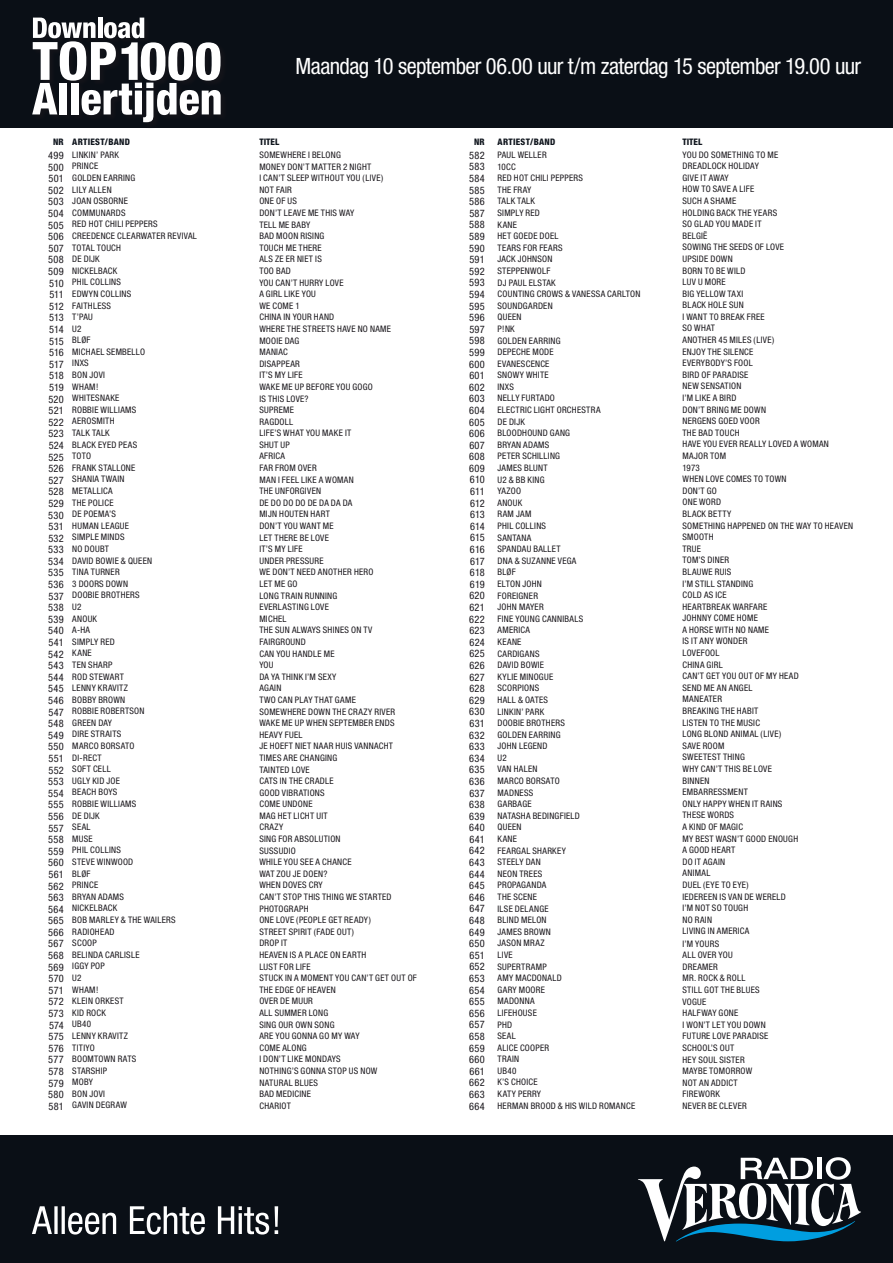
<style>
.page{position:relative;width:893px;height:1263px;background:#fff}
.page>*{position:absolute;margin:0;border:0;box-sizing:border-box;transform-origin:0 0}
.t1{font:condensed 22.5px "Helvetica Neue";letter-spacing:-.03em;color:#fff}
.t2{font:condensed 10.35px/11.6px "Helvetica Neue";letter-spacing:.03em;color:#1a171c;text-align:justify}
.t3{font:condensed 9px/11.6px "Helvetica Neue";letter-spacing:.03em;color:#1a171c}
.t4{font:800 condensed 9px "Helvetica Neue";letter-spacing:.03em;color:#0f151d}
</style>
<div class="page">
<div style="left:0;top:0;width:893px;height:128px;background:#0a0f16"></div>
<div style="left:0;top:1135px;width:893px;height:128px;background:#0a0f16"></div>
<svg style="left:638px;top:1157px;width:223px;height:84px"></svg>
<div style="left:32px;top:18px;width:195px;height:111px;background:#0a0f16"></div>
<svg style="left:32px;top:18px;width:189px;height:104px"></svg>
<svg style="left:32px;top:1206px;width:246px;height:28px"></svg>
<h1 class="t1" style="left:295px;top:53px;width:567px">Maandag 10 september 06.00 uur t/m zaterdag 15 september 19.00 uur</h1>
<p class="t4" style="left:53px;top:136px;width:78px">NR ARTIEST/BAND</p>
<p class="t4" style="left:259px;top:136px;width:21px">Titel</p>
<p class="t4" style="left:474px;top:136px;width:12px">NR</p>
<p class="t4" style="left:497px;top:136px;width:59px">ARTIEST/BAND</p>
<p class="t4" style="left:682px;top:136px;width:21px">Titel</p>
<p class="t2" style="left:48px;top:150px;width:17px">499<br>500<br>501<br>502<br>503<br>504<br>505<br>506<br>507<br>508<br>509<br>510<br>511<br>512<br>513<br>514<br>515<br>516<br>517<br>518<br>519<br>520<br>521<br>522<br>523<br>524<br>525<br>526<br>527<br>528<br>529<br>530<br>531<br>532<br>533<br>534<br>535<br>536<br>537<br>538<br>539<br>540<br>541<br>542<br>543<br>544<br>545<br>546<br>547<br>548<br>549<br>550<br>551<br>552<br>553<br>554<br>555<br>556<br>557<br>558<br>559<br>560<br>561<br>562<br>563<br>564<br>565<br>566<br>567<br>568<br>569<br>570<br>571<br>572<br>573<br>574<br>575<br>576<br>577<br>578<br>579<br>580<br>581</p>
<p class="t2" style="left:469px;top:149px;width:17px">582<br>583<br>584<br>585<br>586<br>587<br>588<br>589<br>590<br>591<br>592<br>593<br>594<br>595<br>596<br>597<br>598<br>599<br>600<br>601<br>602<br>603<br>604<br>605<br>606<br>607<br>608<br>609<br>610<br>611<br>612<br>613<br>614<br>615<br>616<br>617<br>618<br>619<br>620<br>621<br>622<br>623<br>624<br>625<br>626<br>627<br>628<br>629<br>630<br>631<br>632<br>633<br>634<br>635<br>636<br>637<br>638<br>639<br>640<br>641<br>642<br>643<br>644<br>645<br>646<br>647<br>648<br>649<br>650<br>651<br>652<br>653<br>654<br>655<br>656<br>657<br>658<br>659<br>660<br>661<br>662<br>663<br>664</p>
<p class="t3" style="left:72px;top:149px;width:126px">LINKIN’ PARK<br>PRINCE<br>GOLDEN EARRING<br>LILY ALLEN<br>JOAN OSBORNE<br>COMMUNARDS<br>RED HOT CHILI PEPPERS<br>CREEDENCE CLEARWATER REVIVAL<br>TOTAL TOUCH<br>DE DIJK<br>NICKELBACK<br>PHIL COLLINS<br>EDWYN COLLINS<br>FAITHLESS<br>T’PAU<br>U2<br>BLØF<br>MICHAEL SEMBELLO<br>INXS<br>BON JOVI<br>WHAM!<br>WHITESNAKE<br>ROBBIE WILLIAMS<br>AEROSMITH<br>TALK TALK<br>BLACK EYED PEAS<br>TOTO<br>FRANK STALLONE<br>SHANIA TWAIN<br>METALLICA<br>THE POLICE<br>DE POEMA’S<br>HUMAN LEAGUE<br>SIMPLE MINDS<br>NO DOUBT<br>DAVID BOWIE &amp; QUEEN<br>TINA TURNER<br>3 DOORS DOWN<br>DOOBIE BROTHERS<br>U2<br>ANOUK<br>A-HA<br>SIMPLY RED<br>KANE<br>TEN SHARP<br>ROD STEWART<br>LENNY KRAVITZ<br>BOBBY BROWN<br>ROBBIE ROBERTSON<br>GREEN DAY<br>DIRE STRAITS<br>MARCO BORSATO<br>DI-RECT<br>SOFT CELL<br>UGLY KID JOE<br>BEACH BOYS<br>ROBBIE WILLIAMS<br>DE DIJK<br>SEAL<br>MUSE<br>PHIL COLLINS<br>STEVE WINWOOD<br>BLØF<br>PRINCE<br>BRYAN ADAMS<br>NICKELBACK<br>BOB MARLEY &amp; THE WAILERS<br>RADIOHEAD<br>SCOOP<br>BELINDA CARLISLE<br>IGGY POP<br>U2<br>WHAM!<br>KLEIN ORKEST<br>KID ROCK<br>UB40<br>LENNY KRAVITZ<br>TITIYO<br>BOOMTOWN RATS<br>STARSHIP<br>MOBY<br>BON JOVI<br>GAVIN DEGRAW</p>
<p class="t3" style="left:682px;top:149px;width:172px">YOU DO SOMETHING TO ME<br>DREADLOCK HOLIDAY<br>GIVE IT AWAY<br>HOW TO SAVE A LIFE<br>SUCH A SHAME<br>HOLDING BACK THE YEARS<br>SO GLAD YOU MADE IT<br>BELGIË<br>SOWING THE SEEDS OF LOVE<br>UPSIDE DOWN<br>BORN TO BE WILD<br>LUV U MORE<br>BIG YELLOW TAXI<br>BLACK HOLE SUN<br>I WANT TO BREAK FREE<br>SO WHAT<br>ANOTHER 45 MILES (LIVE)<br>ENJOY THE SILENCE<br>EVERYBODY’S FOOL<br>BIRD OF PARADISE<br>NEW SENSATION<br>I’M LIKE A BIRD<br>DON’T BRING ME DOWN<br>NERGENS GOED VOOR<br>THE BAD TOUCH<br>HAVE YOU EVER REALLY LOVED A WOMAN<br>MAJOR TOM<br>1973<br>WHEN LOVE COMES TO TOWN<br>DON’T GO<br>ONE WORD<br>BLACK BETTY<br>SOMETHING HAPPENED ON THE WAY TO HEAVEN<br>SMOOTH<br>TRUE<br>TOM’S DINER<br>BLAUWE RUIS<br>I’M STILL STANDING<br>COLD AS ICE<br>HEARTBREAK WARFARE<br>JOHNNY COME HOME<br>A HORSE WITH NO NAME<br>IS IT ANY WONDER<br>LOVEFOOL<br>CHINA GIRL<br>CAN’T GET YOU OUT OF MY HEAD<br>SEND ME AN ANGEL<br>MANEATER<br>BREAKING THE HABIT<br>LISTEN TO THE MUSIC<br>LONG BLOND ANIMAL (LIVE)<br>SAVE ROOM<br>SWEETEST THING<br>WHY CAN’T THIS BE LOVE<br>BINNEN<br>EMBARRESSMENT<br>ONLY HAPPY WHEN IT RAINS<br>THESE WORDS<br>A KIND OF MAGIC<br>MY BEST WASN’T GOOD ENOUGH<br>A GOOD HEART<br>DO IT AGAIN<br>ANIMAL<br>DUEL (EYE TO EYE)<br>IEDEREEN IS VAN DE WERELD<br>I’M NOT SO TOUGH<br>NO RAIN<br>LIVING IN AMERICA<br>I’M YOURS<br>ALL OVER YOU<br>DREAMER<br>MR. ROCK &amp; ROLL<br>STILL GOT THE BLUES<br>VOGUE<br>HALFWAY GONE<br>I WON’T LET YOU DOWN<br>FUTURE LOVE PARADISE<br>SCHOOL’S OUT<br>HEY SOUL SISTER<br>MAYBE TOMORROW<br>NOT AN ADDICT<br>FIREWORK<br>NEVER BE CLEVER</p>
<p class="t3" style="left:259px;top:149px;width:159px">SOMEWHERE I BELONG<br>MONEY DON’T MATTER 2 NIGHT<br>I CAN’T SLEEP WITHOUT YOU (LIVE)<br>NOT FAIR<br>ONE OF US<br>DON’T LEAVE ME THIS WAY<br>TELL ME BABY<br>BAD MOON RISING<br>TOUCH ME THERE<br>ALS ZE ER NIET IS<br>TOO BAD<br>YOU CAN’T HURRY LOVE<br>A GIRL LIKE YOU<br>WE COME 1<br>CHINA IN YOUR HAND<br>WHERE THE STREETS HAVE NO NAME<br>MOOIE DAG<br>MANIAC<br>DISAPPEAR<br>IT’S MY LIFE<br>WAKE ME UP BEFORE YOU GOGO<br>IS THIS LOVE?<br>SUPREME<br>RAGDOLL<br>LIFE’S WHAT YOU MAKE IT<br>SHUT UP<br>AFRICA<br>FAR FROM OVER<br>MAN I FEEL LIKE A WOMAN<br>THE UNFORGIVEN<br>DE DO DO DO DE DA DA DA<br>MIJN HOUTEN HART<br>DON’T YOU WANT ME<br>LET THERE BE LOVE<br>IT’S MY LIFE<br>UNDER PRESSURE<br>WE DON’T NEED ANOTHER HERO<br>LET ME GO<br>LONG TRAIN RUNNING<br>EVERLASTING LOVE<br>MICHEL<br>THE SUN ALWAYS SHINES ON TV<br>FAIRGROUND<br>CAN YOU HANDLE ME<br>YOU<br>DA YA THINK I’M SEXY<br>AGAIN<br>TWO CAN PLAY THAT GAME<br>SOMEWHERE DOWN THE CRAZY RIVER<br>WAKE ME UP WHEN SEPTEMBER ENDS<br>HEAVY FUEL<br>JE HOEFT NIET NAAR HUIS VANNACHT<br>TIMES ARE CHANGING<br>TAINTED LOVE<br>CATS IN THE CRADLE<br>GOOD VIBRATIONS<br>COME UNDONE<br>MAG HET LICHT UIT<br>CRAZY<br>SING FOR ABSOLUTION<br>SUSSUDIO<br>WHILE YOU SEE A CHANCE<br>WAT ZOU JE DOEN?<br>WHEN DOVES CRY<br>CAN’T STOP THIS THING WE STARTED<br>PHOTOGRAPH<br>ONE LOVE (PEOPLE GET READY)<br>STREET SPIRIT (FADE OUT)<br>DROP IT<br>HEAVEN IS A PLACE ON EARTH<br>LUST FOR LIFE<br>STUCK IN A MOMENT YOU CAN’T GET OUT OF<br>THE EDGE OF HEAVEN<br>OVER DE MUUR<br>ALL SUMMER LONG<br>SING OUR OWN SONG<br>ARE YOU GONNA GO MY WAY<br>COME ALONG<br>I DON’T LIKE MONDAYS<br>NOTHING’S GONNA STOP US NOW<br>NATURAL BLUES<br>BAD MEDICINE<br>CHARIOT</p>
<p class="t3" style="left:497px;top:149px;width:144px">PAUL WELLER<br>10CC<br>RED HOT CHILI PEPPERS<br>THE FRAY<br>TALK TALK<br>SIMPLY RED<br>KANE<br>HET GOEDE DOEL<br>TEARS FOR FEARS<br>JACK JOHNSON<br>STEPPENWOLF<br>DJ PAUL ELSTAK<br>COUNTING CROWS &amp; VANESSA CARLTON<br>SOUNDGARDEN<br>QUEEN<br>P!NK<br>GOLDEN EARRING<br>DEPECHE MODE<br>EVANESCENCE<br>SNOWY WHITE<br>INXS<br>NELLY FURTADO<br>ELECTRIC LIGHT ORCHESTRA<br>DE DIJK<br>BLOODHOUND GANG<br>BRYAN ADAMS<br>PETER SCHILLING<br>JAMES BLUNT<br>U2 &amp; BB KING<br>YAZOO<br>ANOUK<br>RAM JAM<br>PHIL COLLINS<br>SANTANA<br>SPANDAU BALLET<br>DNA &amp; SUZANNE VEGA<br>BLØF<br>ELTON JOHN<br>FOREIGNER<br>JOHN MAYER<br>FINE YOUNG CANNIBALS<br>AMERICA<br>KEANE<br>CARDIGANS<br>DAVID BOWIE<br>KYLIE MINOGUE<br>SCORPIONS<br>HALL &amp; OATES<br>LINKIN’ PARK<br>DOOBIE BROTHERS<br>GOLDEN EARRING<br>JOHN LEGEND<br>U2<br>VAN HALEN<br>MARCO BORSATO<br>MADNESS<br>GARBAGE<br>NATASHA BEDINGFIELD<br>QUEEN<br>KANE<br>FEARGAL SHARKEY<br>STEELY DAN<br>NEON TREES<br>PROPAGANDA<br>THE SCENE<br>ILSE DELANGE<br>BLIND MELON<br>JAMES BROWN<br>JASON MRAZ<br>LIVE<br>SUPERTRAMP<br>AMY MACDONALD<br>GARY MOORE<br>MADONNA<br>LIFEHOUSE<br>PHD<br>SEAL<br>ALICE COOPER<br>TRAIN<br>UB40<br>K’S CHOICE<br>KATY PERRY<br>HERMAN BROOD &amp; HIS WILD ROMANCE</p>
</div>
